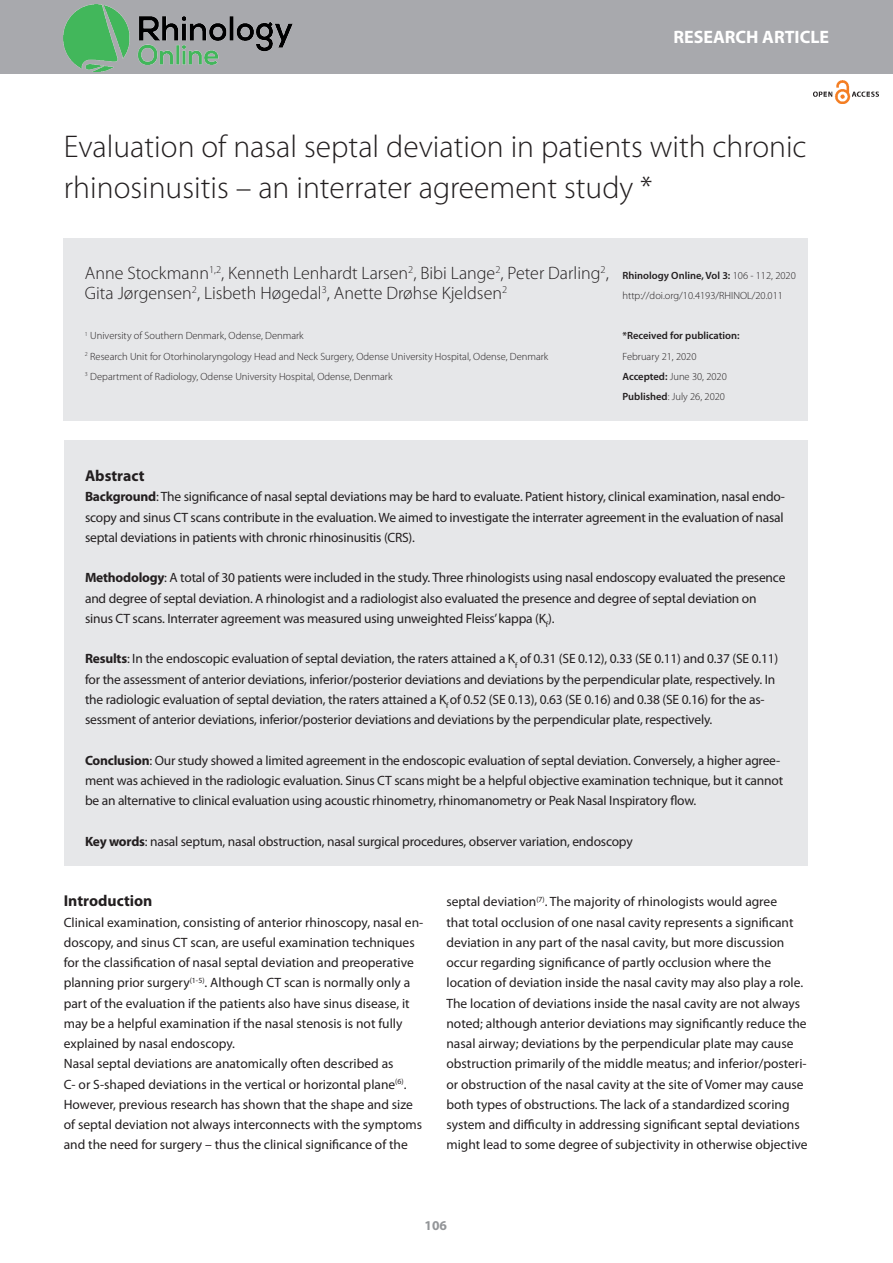
<style>
.page{position:relative;width:893px;height:1263px;background:#fff}
.page>*{position:absolute;margin:0;border:0;box-sizing:border-box;transform-origin:0 0}
.t1{font:300 31.5px/40.5px "Myriad Pro";color:#231f20}
.noten{font:300 18px/20.2px "Myriad Pro";color:#231f20}
.Original_Contributio{font:700 18px "Myriad Pro";color:#fff}
.Kopje{font:700 15.75px "Myriad Pro";color:#231f20}
.Kopje-2{font:13.5px/20.2px "Myriad Pro";letter-spacing:-.005em;color:#231f20}
.Paginering{font:700 13.5px "Myriad Pro";color:#939598}
.noten-2{font:300 10.5px "Myriad Pro";color:#231f20}
.noten-3{font:600 10.5px "Myriad Pro";color:#231f20}
.s1{font-weight:300}
.s2{font-weight:600}
.s3{font-weight:700}
</style>
<div class="page">
<div style="left:0;top:0;width:893px;height:74px;background:#a8a9ad"></div>
<div style="left:64px;top:441px;width:743px;height:425px;background:#e6e7e9"></div>
<div style="left:64px;top:238px;width:744px;height:182px;background:#e6e7e9"></div>
<img style="left:64px;top:5px;width:229px;height:66px">
<img style="left:813px;top:80px;width:66px;height:24px">
<p class="Original_Contributio" style="left:673px;top:27px;width:157px">RESEARCH ARTICLE</p>
<p class="t1" style="left:64px;top:127px;width:744px">Evaluation of nasal septal deviation in patients with chronic rhinosinusitis – an interrater agreement study *</p>
<p class="noten" style="left:85px;top:263px;width:525px">Anne Stockmann<sup>1,2</sup>, Kenneth Lenhardt Larsen<sup>2</sup>, Bibi Lange<sup>2</sup>, Peter Darling<sup>2</sup>,<br>Gita Jørgensen<sup>2</sup>, Lisbeth Høgedal<sup>3</sup>, Anette Drøhse Kjeldsen<sup>2</sup></p>
<p class="noten-2" style="left:85px;top:330px;width:220px"><sup>1</sup> University of Southern Denmark, Odense, Denmark</p>
<p class="noten-2" style="left:85px;top:350px;width:465px"><sup>2</sup> Research Unit for Otorhinolaryngology Head and Neck Surgery, Odense University Hospital, Odense, Denmark</p>
<p class="noten-2" style="left:85px;top:370px;width:309px"><sup>3</sup> Department of Radiology, Odense University Hospital, Odense, Denmark</p>
<p class="noten-3" style="left:622px;top:269px;width:175px">Rhinology Online, Vol 3: <span class="s1">106 - 112, 2020</span></p>
<p class="noten-2" style="left:622px;top:289px;width:162px">http://doi.org/10.4193/RHINOL/20.011</p>
<p class="noten-3" style="left:622px;top:330px;width:119px">*Received for publication:</p>
<p class="noten-2" style="left:622px;top:350px;width:76px">February 21, 2020</p>
<p class="noten-2" style="left:622px;top:370px;width:106px"><span class="s2">Accepted:</span> June 30, 2020</p>
<p class="noten-2" style="left:622px;top:391px;width:104px"><span class="s2">Published</span>: July 26, 2020</p>
<p class="Kopje" style="left:85px;top:467px;width:61px">Abstract</p>
<p class="Kopje-2" style="left:85px;top:487px;width:701px;text-align:justify"><span class="s3">Background</span>: The significance of nasal septal deviations may be hard to evaluate. Patient history, clinical examination, nasal endo&shy;scopy and sinus CT scans contribute in the evaluation. We aimed to investigate the interrater agreement in the evaluation of nasal septal deviations in patients with chronic rhinosinusitis (CRS).</p>
<p class="Kopje-2" style="left:85px;top:568px;width:702px"><span class="s3">Methodology</span>: A total of 30 patients were included in the study. Three rhinologists using nasal endoscopy evaluated the presence and degree of septal deviation. A rhinologist and a radiologist also evaluated the presence and degree of septal deviation on sinus CT scans. Interrater agreement was measured using unweighted Fleiss’ kappa (K<sub>f</sub>).</p>
<p class="Kopje-2" style="left:85px;top:649px;width:695px"><span class="s3">Results</span>: In the endoscopic evaluation of septal deviation, the raters attained a K<sub>f</sub> of 0.31 (SE 0.12), 0.33 (SE 0.11) and 0.37 (SE 0.11) for the assessment of anterior deviations, inferior/posterior deviations and deviations by the perpendicular plate, respectively. In the radiologic evaluation of septal deviation, the raters attained a K<sub>f</sub> of 0.52 (SE 0.13), 0.63 (SE 0.16) and 0.38 (SE 0.16) for the as&shy;sessment of anterior deviations, inferior/posterior deviations and deviations by the perpendicular plate, respectively.</p>
<p class="Kopje-2" style="left:85px;top:750px;width:700px"><span class="s3">Conclusion</span>: Our study showed a limited agreement in the endoscopic evaluation of septal deviation. Conversely, a higher agree&shy;ment was achieved in the radiologic evaluation. Sinus CT scans might be a helpful objective examination technique, but it cannot be an alternative to clinical evaluation using acoustic rhinometry, rhinomanometry or Peak Nasal Inspiratory flow.</p>
<p class="Kopje-2" style="left:85px;top:831px;width:549px"><span class="s3">Key words</span>: nasal septum, nasal obstruction, nasal surgical procedures, observer variation, endoscopy</p>
<p class="Kopje" style="left:64px;top:892px;width:90px">Introduction</p>
<p class="Kopje-2" style="left:64px;top:912px;width:361px">Clinical examination, consisting of anterior rhinoscopy, nasal en&shy;doscopy, and sinus CT scan, are useful examination techniques for the classification of nasal septal deviation and preoperative planning prior surgery<sup>(1-5)</sup>. Although CT scan is normally only a part of the evaluation if the patients also have sinus disease, it may be a helpful examination if the nasal stenosis is not fully explained by nasal endoscopy.</p>
<p class="Kopje-2" style="left:64px;top:1054px;width:360px">Nasal septal deviations are anatomically often described as<br>C- or S-shaped deviations in the vertical or horizontal plane<sup>(6)</sup>.<br>However, previous research has shown that the shape and size of septal deviation not always interconnects with the symptoms and the need for surgery – thus the clinical significance of the</p>
<p class="Kopje-2" style="left:446px;top:892px;width:363px">septal deviation<sup>(7)</sup>. The majority of rhinologists would agree<br>that total occlusion of one nasal cavity represents a significant deviation in any part of the nasal cavity, but more discussion occur regarding significance of partly occlusion where the location of deviation inside the nasal cavity may also play a role.<br>The location of deviations inside the nasal cavity are not always noted; although anterior deviations may significantly reduce the nasal airway; deviations by the perpendicular plate may cause obstruction primarily of the middle meatus; and inferior/posteri&shy;or obstruction of the nasal cavity at the site of Vomer may cause both types of obstructions. The lack of a standardized scoring system and difficulty in addressing significant septal deviations might lead to some degree of subjectivity in otherwise objective</p>
<p class="Paginering" style="left:425px;top:1218px;width:24px">106</p>
</div>
